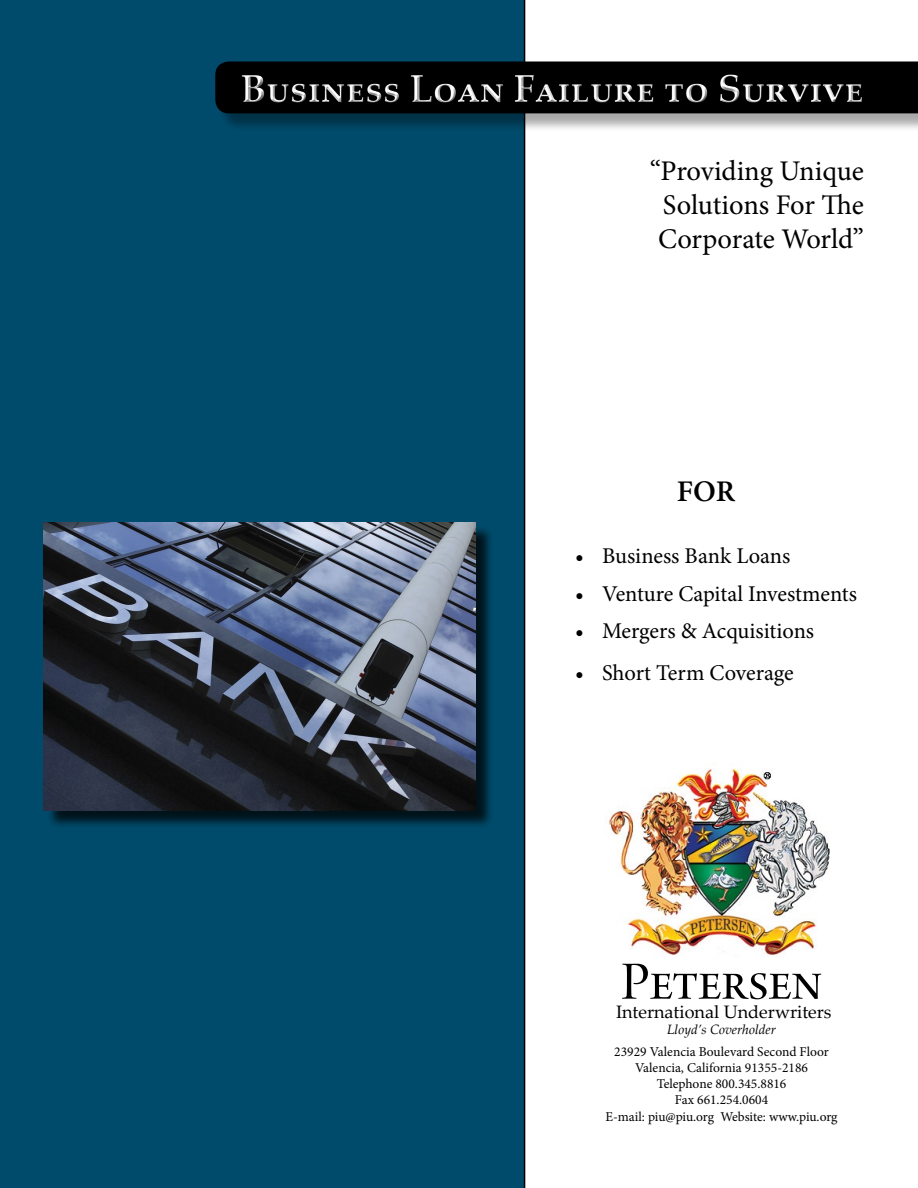
<style>
.page{position:relative;width:918px;height:1188px;background:#fff}
.page>*{position:absolute;margin:0;border:0;box-sizing:border-box;transform-origin:0 0}
.t1{font:57px "Arno Pro Display";color:#000}
.t2{font:700 39px "Palatino Linotype";color:#fff}
.t3{font:600 30px "Minion Pro";color:#000}
.t4{font:28.5px/34.2px "Minion Pro";letter-spacing:-.005em;color:#000;text-align:justify}
.t5{font:22.5px "Minion Pro";letter-spacing:-.005em;color:#000}
.t6{font:18px "Palatino Linotype";color:#000}
.t7{font:13.5px/16.2px "Minion Pro";color:#000;text-align:center}
.t8{font:italic 13.5px "Palatino Linotype";color:#000}
</style>
<div class="page">
<div style="left:0;top:0;width:525px;height:1188px;background:#004b6b"></div>
<div style="left:217px;top:64px;width:701px;height:68px;background:#000;opacity:.34"></div>
<div style="left:215px;top:62px;width:703px;height:51px;background:#000"></div>
<div style="left:230px;top:63px;width:644px;height:43px;background:#000"></div>
<div style="left:230px;top:68px;width:644px;height:45px;background:#000"></div>
<div style="left:46px;top:525px;width:448px;height:304px;background:#000;opacity:.75"></div>
<img style="left:44px;top:522px;width:432px;height:288px">
<img style="left:608px;top:768px;width:222px;height:188px">
<h2 class="t2" style="left:241px;top:61px;width:625px">Business Loan Failure to Survive</h2>
<h3 class="t4" style="left:650px;top:154px;width:216px">“Providing Unique Solutions For The Corporate World”</h3>
<h3 class="t3" style="left:677px;top:470px;width:60px">FOR</h3>
<h3 class="t5" style="left:575px;top:541px;width:217px">• Business Bank Loans</h3>
<h3 class="t5" style="left:575px;top:579px;width:283px">• Venture Capital Investments</h3>
<h3 class="t5" style="left:575px;top:616px;width:241px">• Mergers &amp; Acquisitions</h3>
<h3 class="t5" style="left:575px;top:658px;width:220px">• Short Term Coverage</h3>
<h1 class="t1" style="left:621px;top:951px;width:203px">Petersen</h1>
<h3 class="t6" style="left:616px;top:999px;width:217px">International Underwriters</h3>
<p class="t8" style="left:667px;top:1020px;width:110px">Lloyd’s Coverholder</p>
<p class="t7" style="left:605px;top:1043px;width:234px">23929 Valencia Boulevard Second Floor<br>Valencia, California 91355-2186<br>Telephone 800.345.8816<br>Fax 661.254.0604<br>E-mail: piu@piu.org Website: www.piu.org</p>
</div>
